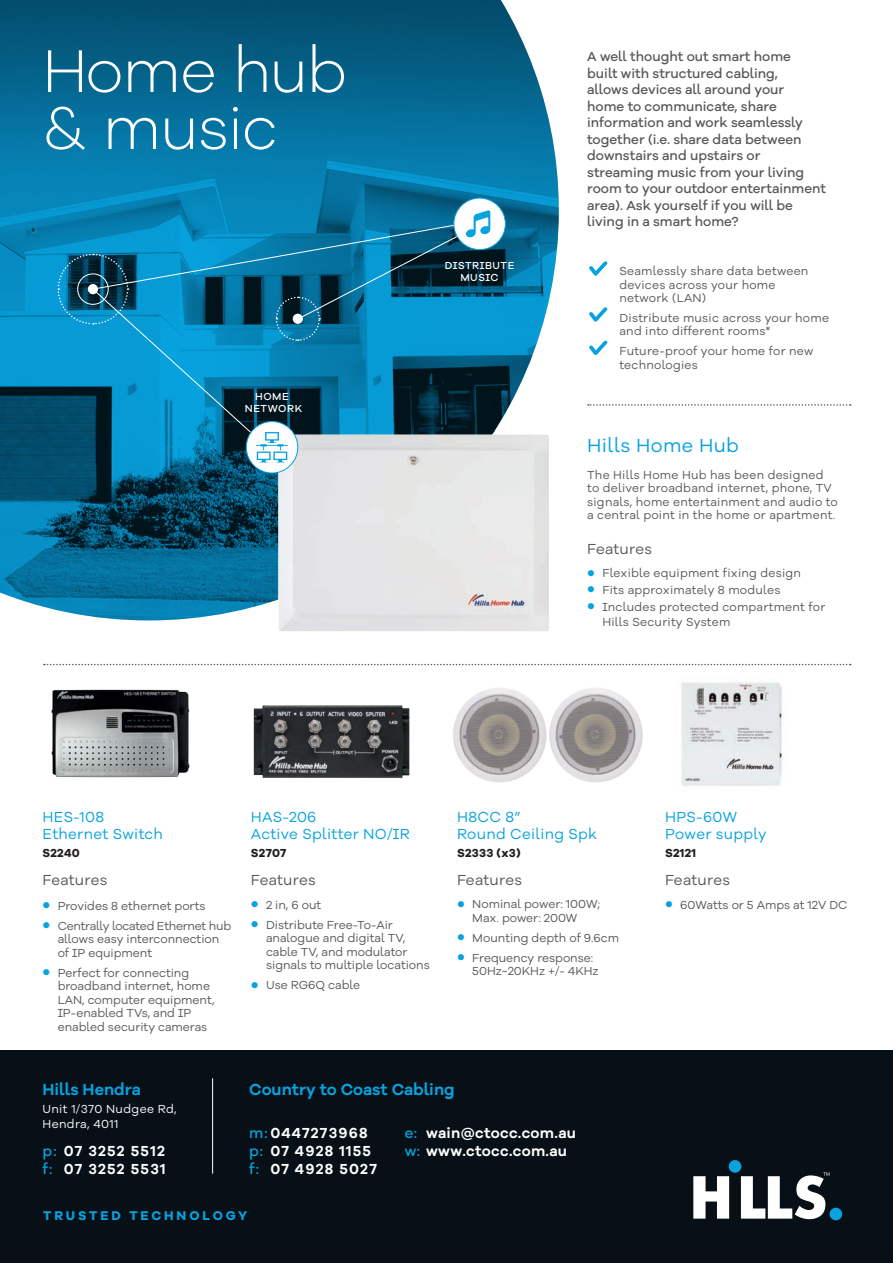
<style>
.page{position:relative;width:893px;height:1263px;background:#fff}
.page>*{position:absolute;margin:0;border:0;box-sizing:border-box;transform-origin:0 0}
.t1{font:300 62.1px/57px "Galano Grotesque Alt";letter-spacing:-.025em;color:#fff}
.t2{font:19.5px "Galano Grotesque Alt";letter-spacing:.02em;color:#08a2de}
.t3{font:600 16.5px "Galano Grotesque Alt";color:#08a2de}
.t4{font:15px/16.5px "Galano Grotesque Alt";letter-spacing:.02em;color:#08a2de}
.t5{font:600 15px/18px "Galano Grotesque Alt";letter-spacing:.08em;color:#fff}
.t6{font:15px "Galano Grotesque Alt";letter-spacing:.02em;color:#57585a}
.t7{font:600 15px/18px "Galano Grotesque Alt";letter-spacing:.02em;color:#fff}
.t8{font:500 13.5px/16.5px "Galano Grotesque Alt";color:#57585a}
.t9{font:700 13.05px "Galano Grotesque Alt";letter-spacing:.22em;color:#08a2de}
.t10{font:12px/13.5px "Galano Grotesque Alt";color:#57585a}
.t11{font:12px/13.5px "Galano Grotesque Alt";letter-spacing:.02em;color:#57585a}
.t12{font:12px/15px "Galano Grotesque Alt";letter-spacing:.03em;color:#fff}
.t13{font:700 12px "Galano Grotesque Alt";letter-spacing:.02em;color:#231f20}
.t14{font:500 10.5px/12px "Galano Grotesque Alt";letter-spacing:.05em;color:#fff;text-align:center}
.s1{color:#08a2de}
.s2{font-weight:500;color:#08a2de}
</style>
<div class="page">
<img style="left:0;top:0;width:559px;height:620px">
<div style="left:0;top:1050px;width:893px;height:213px;background:#071017"></div>
<svg style="left:44px;top:664px;width:807px;height:1px"></svg>
<svg style="left:588px;top:404px;width:263px;height:2px"></svg>
<div style="left:729px;top:1160px;width:12px;height:13px;background:#08a2de;border-radius:50%"></div>
<div style="left:829px;top:1208px;width:13px;height:12px;background:#08a2de;border-radius:50%"></div>
<svg style="left:693px;top:1176px;width:36px;height:42px"></svg>
<svg style="left:741px;top:1172px;width:88px;height:47px"></svg>
<img style="left:453px;top:688px;width:190px;height:94px">
<img style="left:51px;top:689px;width:139px;height:89px">
<img style="left:681px;top:682px;width:103px;height:104px">
<img style="left:253px;top:705px;width:157px;height:73px">
<svg style="left:589px;top:261px;width:19px;height:15px"></svg>
<svg style="left:589px;top:307px;width:19px;height:15px"></svg>
<svg style="left:589px;top:340px;width:19px;height:15px"></svg>
<img style="left:269px;top:426px;width:290px;height:205px">
<svg style="left:246px;top:421px;width:52px;height:52px"></svg>
<hr style="left:212px;top:1078px;width:1px;height:96px;background:#fff">
<div style="left:454px;top:198px;width:51px;height:52px;background:#fff;border-radius:50%"></div>
<div style="left:453px;top:198px;width:53px;height:52px;border:1px solid #08a2de;border-radius:50%"></div>
<svg style="left:57px;top:210px;width:433px;height:252px;background:#1879a0"></svg>
<h1 class="t1" style="left:42px;top:41px;width:306px">Home hub &amp; music</h1>
<p class="t14" style="left:245px;top:390px;width:59px">HOME<br>NETWORK</p>
<p class="t14" style="left:445px;top:259px;width:71px">DISTRIBUTE<br>MUSIC</p>
<p class="t8" style="left:587px;top:48px;width:240px">A well thought out smart home<br>built with structured cabling,<br>allows devices all around your<br>home to communicate, share information and work seamlessly together (i.e. share data between downstairs and upstairs or streaming music from your living room to your outdoor entertainment area). Ask yourself if you will be living in a smart home?</p>
<p class="t11" style="left:619px;top:264px;width:190px">Seamlessly share data between devices across your home network (LAN)</p>
<p class="t11" style="left:619px;top:311px;width:211px">Distribute music across your home and into different rooms*</p>
<p class="t11" style="left:619px;top:344px;width:195px">Future-proof your home for new technologies</p>
<h2 class="t2" style="left:587px;top:433px;width:153px">Hills Home Hub</h2>
<p class="t11" style="left:587px;top:467px;width:252px">The Hills Home Hub has been designed to deliver broadband internet, phone, TV signals, home entertainment and audio to a central point in the home or apartment.</p>
<p class="t6" style="left:587px;top:539px;width:66px">Features</p>
<p class="t11" style="left:587px;top:566px;width:215px"><span class="s1">●</span> Flexible equipment fixing design</p>
<p class="t11" style="left:587px;top:583px;width:195px"><span class="s1">●</span> Fits approximately 8 modules</p>
<p class="t11" style="left:602px;top:599px;width:225px;line-height:15px;text-indent:-15px"><span class="s1">●</span> Includes protected compartment for<br>Hills Security System</p>
<p class="t4" style="left:43px;top:808px;width:122px">HES-108<br>Ethernet Switch</p>
<p class="t13" style="left:43px;top:845px;width:39px">S2240</p>
<p class="t6" style="left:43px;top:870px;width:66px">Features</p>
<p class="t10" style="left:43px;top:898px;width:164px"><span class="s1">●</span> Provides 8 ethernet ports</p>
<p class="t10" style="left:58px;top:918px;width:175px;text-indent:-15px"><span class="s1">●</span> Centrally located Ethernet hub allows easy interconnection of IP equipment</p>
<p class="t10" style="left:58px;top:965px;width:158px;text-indent:-15px"><span class="s1">●</span> Perfect for connecting broadband internet, home<br>LAN, computer equipment,<br>IP-enabled TVs, and IP enabled security cameras</p>
<p class="t4" style="left:251px;top:808px;width:160px">HAS-206<br>Active Splitter NO/IR</p>
<p class="t13" style="left:251px;top:845px;width:37px">S2707</p>
<p class="t6" style="left:251px;top:870px;width:66px">Features</p>
<p class="t10" style="left:251px;top:898px;width:72px"><span class="s1">●</span> 2 in, 6 out</p>
<p class="t10" style="left:266px;top:918px;width:165px;text-indent:-15px"><span class="s1">●</span> Distribute Free-To-Air analogue and digital TV, cable TV, and modulator signals to multiple locations</p>
<p class="t10" style="left:251px;top:978px;width:111px"><span class="s1">●</span> Use RG6Q cable</p>
<p class="t4" style="left:457px;top:808px;width:142px">H8CC 8”<br>Round Ceiling Spk</p>
<p class="t13" style="left:457px;top:845px;width:65px">S2333 (x3)</p>
<p class="t6" style="left:457px;top:870px;width:66px">Features</p>
<p class="t10" style="left:472px;top:897px;width:129px;text-indent:-15px"><span class="s1">●</span> Nominal power: 100W;<br>Max. power: 200W</p>
<p class="t10" style="left:457px;top:930px;width:163px"><span class="s1">●</span> Mounting depth of 9.6cm</p>
<p class="t10" style="left:472px;top:950px;width:128px;text-indent:-15px"><span class="s1">●</span> Frequency response:<br>50Hz~20KHz +/- 4KHz</p>
<p class="t4" style="left:665px;top:808px;width:103px">HPS-60W<br>Power supply</p>
<p class="t13" style="left:665px;top:845px;width:33px">S2121</p>
<p class="t6" style="left:665px;top:870px;width:66px">Features</p>
<p class="t10" style="left:665px;top:898px;width:184px"><span class="s1">●</span> 60Watts or 5 Amps at 12V DC</p>
<h3 class="t3" style="left:43px;top:1078px;width:100px">Hills Hendra</h3>
<p class="t12" style="left:43px;top:1101px;width:136px">Unit 1/370 Nudgee Rd,<br>Hendra, 4011</p>
<p class="t5" style="left:43px;top:1141px;width:125px"><span class="s2">p:</span> 07 3252 5512 <span class="s2">f:</span> 07 3252 5531</p>
<h3 class="t3" style="left:249px;top:1078px;width:207px">Country to Coast Cabling</h3>
<p class="t5" style="left:249px;top:1123px;width:129px"><span class="s2">m:</span>0447273968 <span class="s2">p:</span> 07 4928 1155 <span class="s2">f:</span> 07 4928 5027</p>
<p class="t7" style="left:405px;top:1123px;width:173px"><span class="s2">e:</span> wain@ctocc.com.au <span class="s2">w:</span> www.ctocc.com.au</p>
<p class="t9" style="left:43px;top:1207px;width:206px">TRUSTED TECHNOLOGY</p>
</div>
